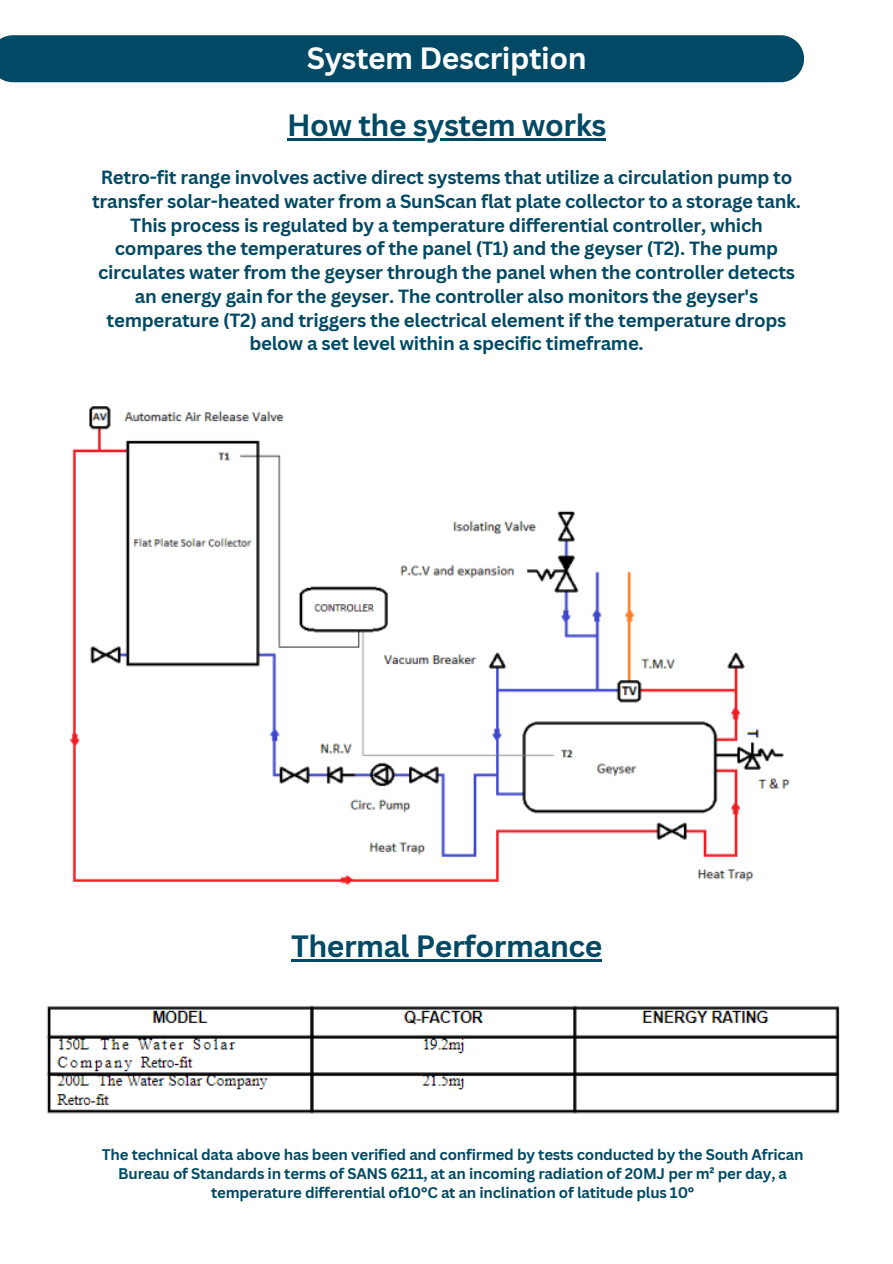
<style>
.page{position:relative;width:893px;height:1264px;background:#fff}
.page>*{position:absolute;margin:0;border:0;box-sizing:border-box;transform-origin:0 0}
.t1{font:700 30px "Canva Sans";letter-spacing:-.015em;color:#014964}
.t2{font:700 30px "Canva Sans";letter-spacing:-.015em;color:#fff}
.t3{font:700 18.6px/23.7px "Canva Sans";letter-spacing:-.015em;color:#014964;text-align:center}
.t4{font:700 15px/19.2px "Canva Sans";letter-spacing:-.015em;color:#014964;text-align:center}
</style>
<div class="page">
<div style="left:0;top:35px;width:804px;height:47px;background:#014964"></div>
<img style="left:69px;top:406px;width:721px;height:479px">
<img style="left:46px;top:1006px;width:794px;height:108px">
<hr style="left:287px;top:138px;width:319px;height:2px;background:#014964">
<hr style="left:291px;top:958px;width:311px;height:3px;background:#014964">
<p class="t2" style="left:307px;top:37px;width:281px">System Description</p>
<h2 class="t1" style="left:287px;top:104px;width:321px">How the system works</h2>
<h1 class="t3" style="left:92px;top:165px;width:710px">Retro-fit range involves active direct systems that utilize a circulation pump to transfer solar-heated water from a SunScan flat plate collector to a storage tank.<br>This process is regulated by a temperature differential controller, which compares the temperatures of the panel (T1) and the geyser (T2). The pump circulates water from the geyser through the panel when the controller detects an energy gain for the geyser. The controller also monitors the geyser's temperature (T2) and triggers the electrical element if the temperature drops below a set level within a specific timeframe.</h1>
<p class="t1" style="left:291px;top:924px;width:313px">Thermal Performance</p>
<p class="t4" style="left:102px;top:1144px;width:703px">The technical data above has been verified and confirmed by tests conducted by the South African<br>Bureau of Standards in terms of SANS 6211, at an incoming radiation of 20MJ per m² per day, a temperature differential of10°C at an inclination of latitude plus 10°</p>
</div>
